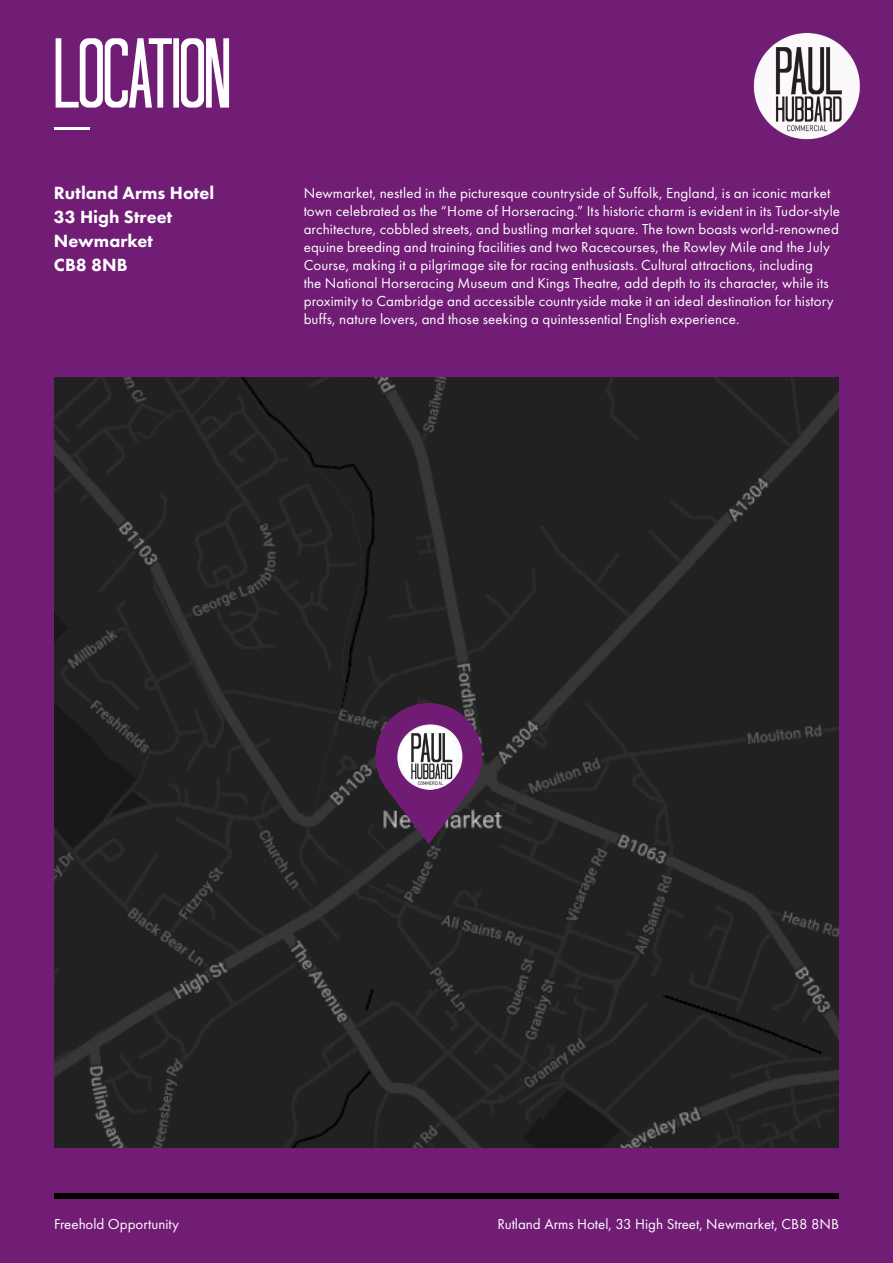
<style>
.page{position:relative;width:893px;height:1263px;background:#711d75}
.page>*{position:absolute;margin:0;border:0;box-sizing:border-box;transform-origin:0 0}
.t1{font:condensed 99px "Tall Dark And Handsome";letter-spacing:-.01em;color:#fff}
.t2{font:800 18.3px "Futura PT";letter-spacing:.005em;color:#fff}
.t3{font:15px/18px "Futura PT";letter-spacing:.005em;color:#fff}
</style>
<div class="page">
<hr style="left:54px;top:128px;width:36px;height:2px;background:#fff">
<div style="left:54px;top:1193px;width:785px;height:6px;background:#000001"></div>
<img style="left:754px;top:33px;width:106px;height:106px">
<div style="left:749px;top:27px;width:116px;height:117px;border:4px solid #711d75;border-radius:50%"></div>
<img style="left:54px;top:378px;width:785px;height:769px">
<svg style="left:372px;top:703px;width:114px;height:141px"></svg>
<img style="left:393px;top:720px;width:73px;height:73px">
<div style="left:392px;top:720px;width:73px;height:73px;border:3px solid #711d75;border-radius:50%"></div>
<p class="t1" style="left:54px;top:15px;width:178px">LOCATION</p>
<p class="t2" style="left:54px;top:182px;width:162px">Rutland Arms Hotel</p>
<p class="t2" style="left:54px;top:205px;width:120px">33 High Street</p>
<p class="t2" style="left:54px;top:229px;width:101px">Newmarket</p>
<p class="t2" style="left:54px;top:253px;width:75px">CB8 8NB</p>
<p class="t3" style="left:304px;top:184px;width:538px">Newmarket, nestled in the picturesque countryside of Suffolk, England, is an iconic market town celebrated as the “Home of Horseracing.” Its historic charm is evident in its Tudor-style architecture, cobbled streets, and bustling market square. The town boasts world-renowned equine breeding and training facilities and two Racecourses, the Rowley Mile and the July Course, making it a pilgrimage site for racing enthusiasts. Cultural attractions, including<br>the National Horseracing Museum and Kings Theatre, add depth to its character, while its proximity to Cambridge and accessible countryside make it an ideal destination for history buffs, nature lovers, and those seeking a quintessential English experience.</p>
<p class="t3" style="left:54px;top:1214px;width:127px">Freehold Opportunity</p>
<p class="t3" style="left:497px;top:1214px;width:343px">Rutland Arms Hotel, 33 High Street, Newmarket, CB8 8NB</p>
</div>
